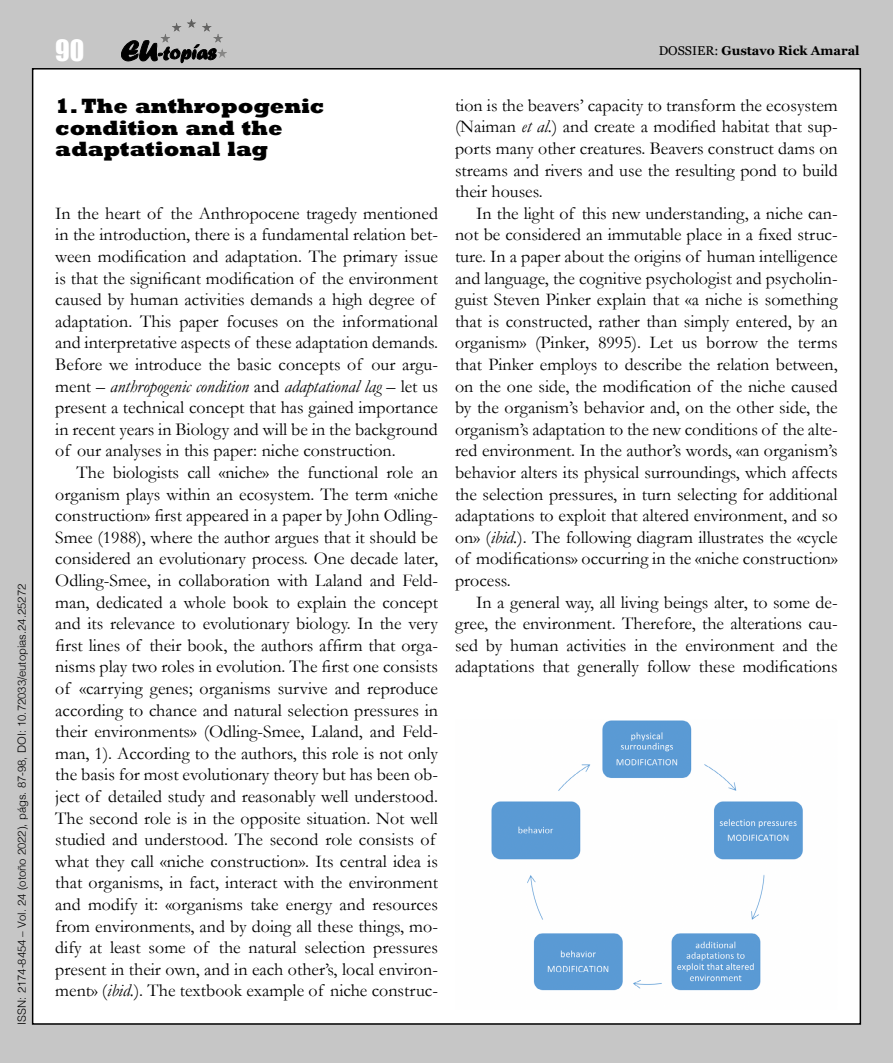
<style>
.page{position:relative;width:893px;height:1063px;background:#c6c6c6}
.page>*{position:absolute;margin:0;border:0;box-sizing:border-box;transform-origin:0 0}
.t1{font:27px "Impact";color:#fff}
.Articulo_epigrafe_2{font:800 21px/21.6px "Rockwell Std";color:#000}
.Articulo_parrafo{font:18px/21.6px "Garamond";color:#000;text-align:justify}
.Articulo_parrafo_1{font:18px/21.6px "Garamond";color:#000}
.t2{font:700 12.75px "Georgia";color:#000}
.t3{font:300 11.25px "Helvetica";color:#000}
.s1{font-weight:400}
.s2{font-style:italic}
</style>
<div class="page">
<div style="left:33px;top:69px;width:827px;height:955px;background:#fff"></div>
<svg style="left:121px;top:40px;width:95px;height:23px"></svg>
<hr style="left:161px;top:19px;width:66px;height:1px;background:#585857">
<hr style="left:161px;top:20px;width:66px;height:1px;background:#595958">
<hr style="left:161px;top:21px;width:66px;height:1px;background:#5a5a59">
<hr style="left:161px;top:22px;width:66px;height:1px;background:#5c5c5b">
<hr style="left:161px;top:23px;width:66px;height:1px;background:#5d5d5c">
<hr style="left:161px;top:24px;width:66px;height:1px;background:#5f5f5e">
<hr style="left:161px;top:25px;width:66px;height:1px;background:#60605f">
<hr style="left:161px;top:26px;width:66px;height:1px;background:#626261">
<hr style="left:161px;top:27px;width:66px;height:1px;background:#636362">
<hr style="left:161px;top:28px;width:66px;height:1px;background:#656464">
<hr style="left:161px;top:29px;width:66px;height:1px;background:#666565">
<hr style="left:161px;top:30px;width:66px;height:1px;background:#676766">
<hr style="left:161px;top:31px;width:66px;height:1px;background:#696868">
<hr style="left:161px;top:32px;width:66px;height:1px;background:#6a6969">
<hr style="left:161px;top:33px;width:66px;height:1px;background:#6c6b6b">
<hr style="left:161px;top:34px;width:66px;height:1px;background:#6c6c6c">
<hr style="left:161px;top:35px;width:66px;height:1px;background:#6e6e6d">
<hr style="left:161px;top:36px;width:66px;height:1px;background:#6f6f6e">
<hr style="left:161px;top:37px;width:66px;height:1px;background:#717170">
<hr style="left:161px;top:38px;width:66px;height:1px;background:#727271">
<hr style="left:161px;top:39px;width:66px;height:1px;background:#747473">
<hr style="left:161px;top:40px;width:66px;height:1px;background:#757574">
<hr style="left:161px;top:41px;width:66px;height:1px;background:#767675">
<hr style="left:161px;top:42px;width:66px;height:1px;background:#787877">
<hr style="left:161px;top:43px;width:66px;height:1px;background:#797978">
<hr style="left:161px;top:44px;width:66px;height:1px;background:#7b7b7a">
<hr style="left:161px;top:45px;width:66px;height:1px;background:#7c7c7b">
<hr style="left:161px;top:46px;width:66px;height:1px;background:#7e7d7d">
<hr style="left:161px;top:47px;width:66px;height:1px;background:#7f7e7e">
<hr style="left:161px;top:48px;width:66px;height:1px;background:#818080">
<hr style="left:161px;top:49px;width:66px;height:1px;background:#828181">
<hr style="left:161px;top:50px;width:66px;height:1px;background:#828282">
<hr style="left:161px;top:51px;width:66px;height:1px;background:#848483">
<hr style="left:161px;top:52px;width:66px;height:1px;background:#858584">
<hr style="left:161px;top:53px;width:66px;height:1px;background:#878786">
<hr style="left:161px;top:54px;width:66px;height:1px;background:#888887">
<hr style="left:161px;top:55px;width:66px;height:1px;background:#898989">
<hr style="left:161px;top:56px;width:66px;height:1px;background:#8a8a8a">
<hr style="left:161px;top:57px;width:66px;height:1px;background:#8c8c8b">
<img style="left:491px;top:720px;width:312px;height:271px">
<p class="t3" style="left:12px;top:1025px;width:442px;rotate:-90deg">ISSN: 2174-8454 – Vol. 24 (otoño 2022), págs. 87-98, DOI: 10.72033/eutopias.24.25272</p>
<h1 class="t1" style="left:55px;top:29px;width:31px">90</h1>
<p class="t2" style="left:659px;top:41px;width:202px"><span class="s1">DOSSIER:</span> Gustavo Rick Amaral</p>
<p class="Articulo_epigrafe_2" style="left:55px;top:94px;width:271px">1. The anthropogenic condition and the adaptational lag</p>
<p class="Articulo_parrafo_1" style="left:55px;top:202px;width:384px">In the heart of the Anthropocene tragedy mentioned in the introduction, there is a fundamental relation bet&shy;ween modification and adaptation. The primary issue is that the significant modification of the environment caused by human activities demands a high degree of adaptation. This paper focuses on the informational and interpretative aspects of these adaptation demands.<br>Before we introduce the basic concepts of our argu&shy;ment – <span class="s2">anthropogenic condition</span> and <span class="s2">adaptational lag</span> – let us present a technical concept that has gained importance in recent years in Biology and will be in the background of our analyses in this paper: niche construction.</p>
<p class="Articulo_parrafo" style="left:55px;top:461px;width:384px;text-align:left;text-indent:21px">The biologists call «niche» the functional role an organism plays within an ecosystem. The term «niche construction» first appeared in a paper by John Odling-Smee (1988), where the author argues that it should be considered an evolutionary process. One decade later, Odling-Smee, in collaboration with Laland and Feld&shy;man, dedicated a whole book to explain the concept and its relevance to evolutionary biology. In the very first lines of their book, the authors affirm that orga&shy;nisms play two roles in evolution. The first one consists of «carrying genes; organisms survive and reproduce according to chance and natural selection pressures in their environments» (Odling-Smee, Laland, and Feld&shy;man, 1). According to the authors, this role is not only the basis for most evolutionary theory but has been ob&shy;ject of detailed study and reasonably well understood.<br>The second role is in the opposite situation. Not well studied and understood. The second role consists of what they call «niche construction». Its central idea is that organisms, in fact, interact with the environment and modify it: «organisms take energy and resources from environments, and by doing all these things, mo&shy;dify at least some of the natural selection pressures present in their own, and in each other’s, local environ&shy;ment» (<span class="s2">ibid.</span>). The textbook example of niche construc-</p>
<p class="Articulo_parrafo" style="left:455px;top:94px;width:384px">tion is the beavers’ capacity to transform the ecosystem (Naiman <span class="s2">et al.</span>) and create a modified habitat that sup&shy;ports many other creatures. Beavers construct dams on streams and rivers and use the resulting pond to build their houses.</p>
<p class="Articulo_parrafo" style="left:455px;top:202px;width:384px;text-indent:21px">In the light of this new understanding, a niche can&shy;not be considered an immutable place in a fixed struc&shy;ture. In a paper about the origins of human intelligence and language, the cognitive psychologist and psycholin&shy;guist Steven Pinker explain that «a niche is something that is constructed, rather than simply entered, by an organism» (Pinker, 8995). Let us borrow the terms that Pinker employs to describe the relation between, on the one side, the modification of the niche caused by the organism’s behavior and, on the other side, the organism’s adaptation to the new conditions of the alte&shy;red environment. In the author’s words, «an organism’s behavior alters its physical surroundings, which affects the selection pressures, in turn selecting for additional adaptations to exploit that altered environment, and so on» (<span class="s2">ibid.</span>). The following diagram illustrates the «cycle of modifications» occurring in the «niche construction» process.</p>
<p class="Articulo_parrafo" style="left:455px;top:591px;width:384px;text-indent:21px">In a general way, all living beings alter, to some de&shy;gree, the environment. Therefore, the alterations cau&shy;sed by human activities in the environment and the adaptations that generally follow these modifications</p>
</div>
